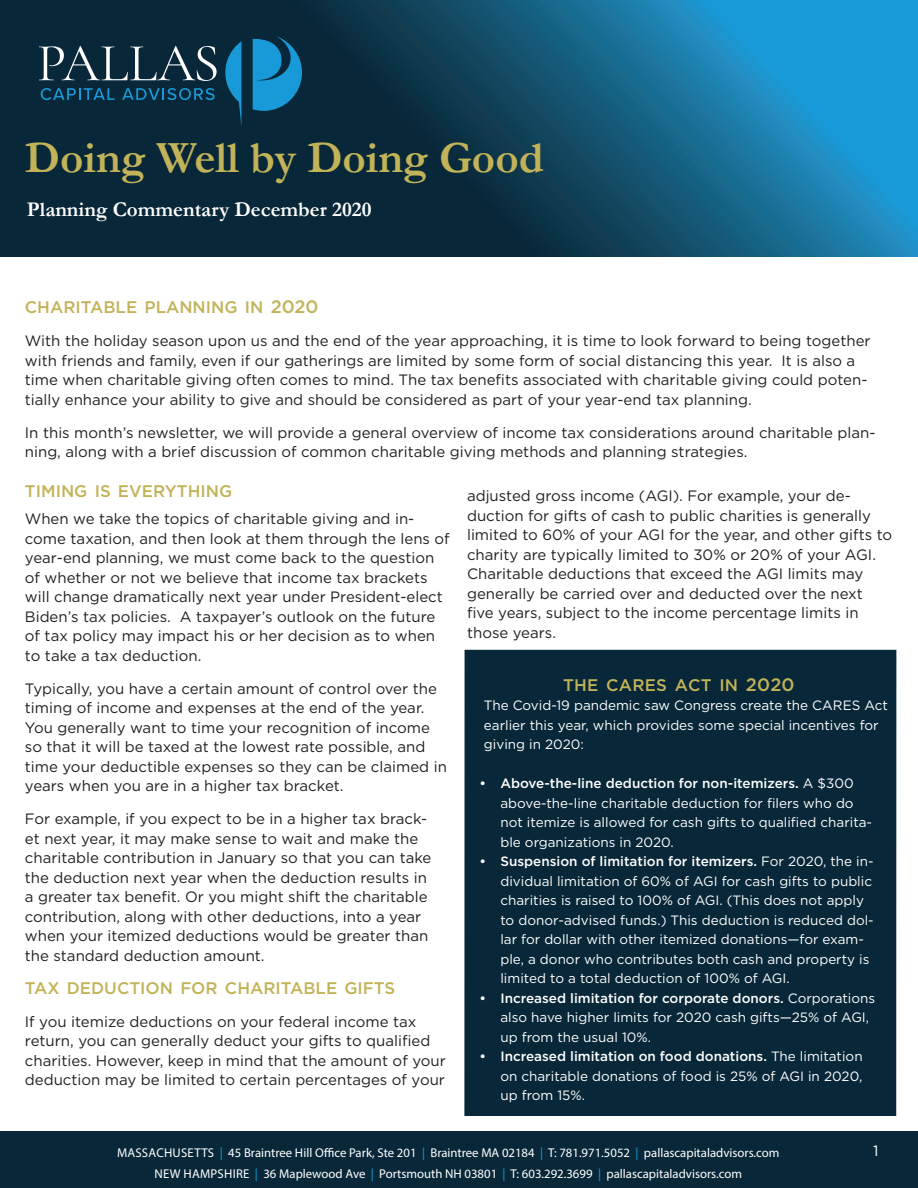
<style>
.page{position:relative;width:918px;height:1188px;background:#fff}
.page>*{position:absolute;margin:0;border:0;box-sizing:border-box;transform-origin:0 0}
.t1{font:700 45px "Garamond";color:#c2b359}
.t2{font:700 21px "Garamond";color:#fff}
.t3{font:500 16.8px "Gotham";color:#c2b359}
.t4{font:15px/19.5px "Gotham";color:#231f20}
.t5{font:15px "Gotham";color:#fff}
.t6{font:13.5px/19.5px "Gotham";color:#fff}
.t7{font:12.75px "Myriad Pro";color:#fff}
.s1{font-size:18px}
.s2{font-weight:500}
.s3{color:#179ad7}
</style>
<div class="page">
<svg style="left:0;top:0;width:918px;height:256px;background:#104d6a"></svg>
<svg style="left:225px;top:41px;width:16px;height:86px"></svg>
<svg style="left:253px;top:36px;width:49px;height:75px;background:#1279a9"></svg>
<svg style="left:39px;top:46px;width:178px;height:35px;background:#354f5d"></svg>
<svg style="left:41px;top:88px;width:74px;height:12px"></svg>
<svg style="left:122px;top:88px;width:93px;height:12px"></svg>
<div style="left:0;top:1132px;width:918px;height:56px;background:#082839"></div>
<div style="left:464px;top:650px;width:432px;height:466px;background:#082839"></div>
<p class="t1" style="left:25px;top:127px;width:520px">Doing Well by Doing Good</p>
<p class="t2" style="left:27px;top:195px;width:346px">Planning Commentary December 2020</p>
<p class="t3" style="left:25px;top:296px;width:295px">CHARITABLE PLANNING IN <span class="s1">2020</span></p>
<p class="t4" style="left:25px;top:331px;width:847px">With the holiday season upon us and the end of the year approaching, it is time to look forward to being together with friends and family, even if our gatherings are limited by some form of social distancing this year. It is also a time when charitable giving often comes to mind. The tax benefits associated with charitable giving could poten&shy;tially enhance your ability to give and should be considered as part of your year-end tax planning.</p>
<p class="t4" style="left:25px;top:422px;width:852px">In this month’s newsletter, we will provide a general overview of income tax considerations around charitable plan&shy;ning, along with a brief discussion of common charitable giving methods and planning strategies.</p>
<p class="t3" style="left:25px;top:480px;width:209px">TIMING IS EVERYTHING</p>
<p class="t4" style="left:25px;top:509px;width:426px">When we take the topics of charitable giving and in&shy;come taxation, and then look at them through the lens of year-end planning, we must come back to the question of whether or not we believe that income tax brackets will change dramatically next year under President-elect Biden’s tax policies. A taxpayer’s outlook on the future of tax policy may impact his or her decision as to when to take a tax deduction.</p>
<p class="t4" style="left:25px;top:678px;width:423px">Typically, you have a certain amount of control over the timing of income and expenses at the end of the year.<br>You generally want to time your recognition of income so that it will be taxed at the lowest rate possible, and time your deductible expenses so they can be claimed in years when you are in a higher tax bracket.</p>
<p class="t4" style="left:25px;top:809px;width:408px">For example, if you expect to be in a higher tax brack&shy;et next year, it may make sense to wait and make the charitable contribution in January so that you can take the deduction next year when the deduction results in a greater tax benefit. Or you might shift the charitable contribution, along with other deductions, into a year when your itemized deductions would be greater than the standard deduction amount.</p>
<p class="t3" style="left:25px;top:977px;width:372px">TAX DEDUCTION FOR CHARITABLE GIFTS</p>
<p class="t4" style="left:25px;top:1011px;width:422px">If you itemize deductions on your federal income tax return, you can generally deduct your gifts to qualified charities. However, keep in mind that the amount of your deduction may be limited to certain percentages of your</p>
<p class="t4" style="left:467px;top:486px;width:427px">adjusted gross income (AGI). For example, your de&shy;duction for gifts of cash to public charities is generally limited to 60% of your AGI for the year, and other gifts to charity are typically limited to 30% or 20% of your AGI.<br>Charitable deductions that exceed the AGI limits may generally be carried over and deducted over the next five years, subject to the income percentage limits in those years.</p>
<p class="t3" style="left:563px;top:674px;width:233px">THE CARES ACT IN <span class="s1">2020</span></p>
<p class="t6" style="left:484px;top:696px;width:406px">The Covid-19 pandemic saw Congress create the CARES Act earlier this year, which provides some special incentives for giving in 2020:</p>
<p class="t6" style="left:500px;top:774px;width:373px;text-indent:-21px"><span class="s2">• Above-the-line deduction for non-itemizers.</span> A $300 above-the-line charitable deduction for filers who do not itemize is allowed for cash gifts to qualified charita&shy;ble organizations in 2020.</p>
<p class="t6" style="left:500px;top:852px;width:375px;text-indent:-21px"><span class="s2">• Suspension of limitation for itemizers.</span> For 2020, the in&shy;dividual limitation of 60% of AGI for cash gifts to public charities is raised to 100% of AGI. (This does not apply to donor-advised funds.) This deduction is reduced dol&shy;lar for dollar with other itemized donations—for exam&shy;ple, a donor who contributes both cash and property is limited to a total deduction of 100% of AGI.</p>
<p class="t6" style="left:500px;top:988px;width:376px;text-indent:-21px"><span class="s2">• Increased limitation for corporate donors.</span> Corporations also have higher limits for 2020 cash gifts—25% of AGI, up from the usual 10%.</p>
<p class="t6" style="left:500px;top:1047px;width:364px;text-align:justify;text-indent:-21px"><span class="s2">• Increased limitation on food donations.</span> The limitation on charitable donations of food is 25% of AGI in 2020, up from 15%.</p>
<p class="t7" style="left:117px;top:1145px;width:664px">MASSACHUSETTS <span class="s3">|</span> 45 Braintree Hill Office Park, Ste 201 <span class="s3">|</span> Braintree MA 02184 <span class="s3">|</span> T: 781.971.5052 <span class="s3">|</span> pallascapitaladvisors.com</p>
<p class="t5" style="left:873px;top:1141px;width:7px">1</p>
<p class="t7" style="left:154px;top:1166px;width:589px">NEW HAMPSHIRE <span class="s3">|</span> 36 Maplewood Ave <span class="s3">|</span> Portsmouth NH 03801 <span class="s3">|</span> T: 603.292.3699 <span class="s3">|</span> pallascapitaladvisors.com</p>
</div>
